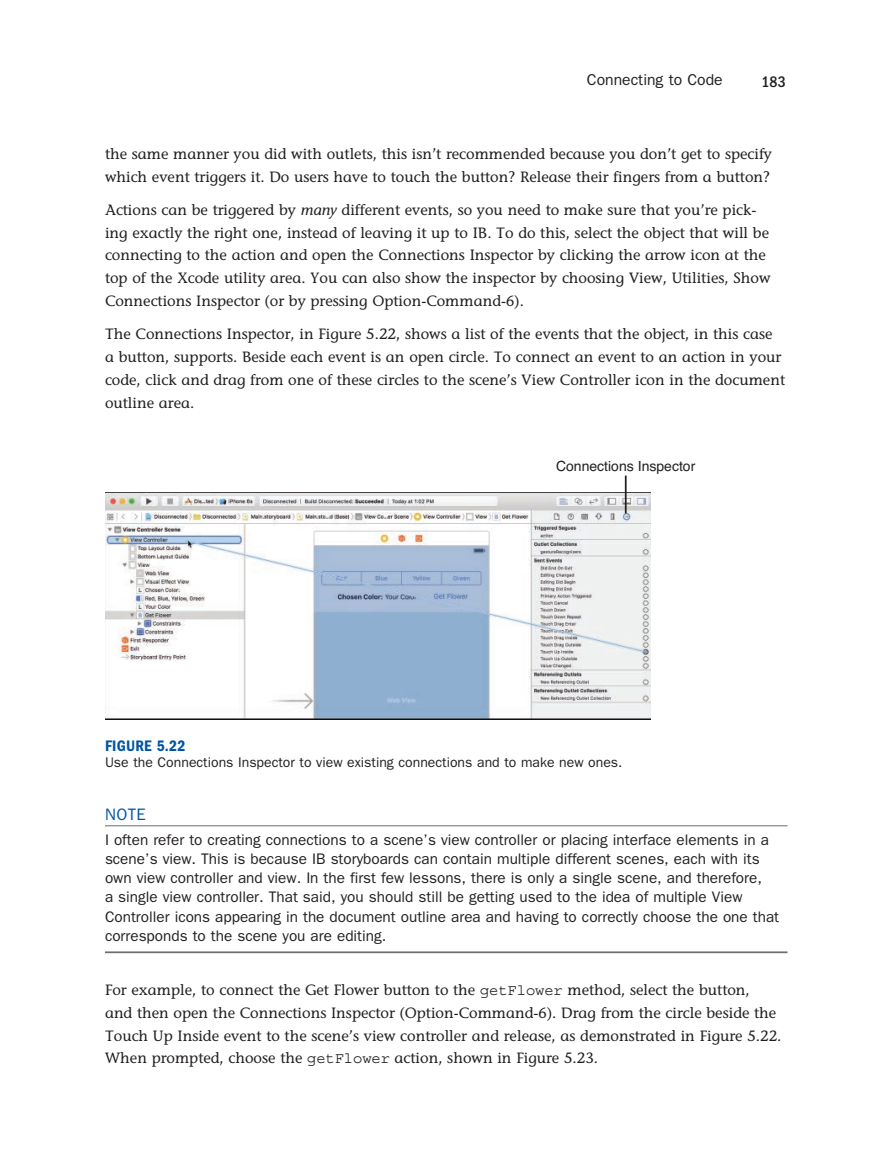
<style>
.page{position:relative;width:882px;height:1151px;background:#fff}
.page>*{position:absolute;margin:0;border:0;box-sizing:border-box;transform-origin:0 0}
.t1{font:16.62px "ITC Franklin Gothic Std";color:#0155a5}
.t2{font:15.75px "ITC Franklin Gothic Std";color:#231f20}
.t3{font:15.75px "ITC Franklin Gothic Std Dm Cd";letter-spacing:.015em;color:#0155a5}
.t4{font:500 condensed 15.75px "ITC Franklin Gothic Std";color:#231f20}
.t5{font:15.4px/19.2px "ITC Franklin Gothic Std";color:#231f20}
.t6{font:500 14.88px/22.8px "Stone Informal Std";color:#231f20}
.t7{font:14px "ITC Franklin Gothic Std";color:#231f20}
.t8{font:14px "Helvetica";color:#231f20}
.s1{font-style:italic}
.s2{font-family:"Courier Std";font-weight:400;font-size:15.4px}
</style>
<div class="page">
<img style="left:105px;top:492px;width:546px;height:227px">
<hr style="left:625px;top:475px;width:2px;height:38px;background:#231f20">
<hr style="left:105px;top:825px;width:683px;height:1px;background:#6c6d70">
<hr style="left:105px;top:951px;width:683px;height:2px;background:#6c6d70">
<p class="t2" style="left:587px;top:74px;width:137px">Connecting to Code</p>
<p class="t4" style="left:762px;top:76px;width:26px">183</p>
<p class="t6" style="left:105px;top:144px;width:669px">the same manner you did with outlets, this isn’t recommended because you don’t get to specify which event triggers it. Do users have to touch the button? Release their fingers from a button?</p>
<p class="t6" style="left:105px;top:200px;width:667px">Actions can be triggered by <span class="s1">many</span> different events, so you need to make sure that you’re pick&shy;ing exactly the right one, instead of leaving it up to IB. To do this, select the object that will be connecting to the action and open the Connections Inspector by clicking the arrow icon at the top of the Xcode utility area. You can also show the inspector by choosing View, Utilities, Show Connections Inspector (or by pressing Option-Command-6).</p>
<p class="t6" style="left:105px;top:324px;width:682px">The Connections Inspector, in Figure 5.22 , shows a list of the events that the object, in this case a button, supports. Beside each event is an open circle. To connect an event to an action in your code, click and drag from one of these circles to the scene’s View Controller icon in the document outline area.</p>
<p class="t8" style="left:556px;top:461px;width:141px">Connections Inspector</p>
<p class="t3" style="left:105px;top:740px;width:82px">FIGURE 5.22</p>
<p class="t7" style="left:105px;top:757px;width:519px">Use the Connections Inspector to view existing connections and to make new ones.</p>
<p class="t1" style="left:105px;top:808px;width:42px">NOTE</p>
<p class="t5" style="left:105px;top:831px;width:676px">I often refer to creating connections to a scene’s view controller or placing interface elements in a scene’s view. This is because IB storyboards can contain multiple different scenes, each with its own view controller and view. In the first few lessons, there is only a single scene, and therefore,<br>a single view controller. That said, you should still be getting used to the idea of multiple View Controller icons appearing in the document outline area and having to correctly choose the one that corresponds to the scene you are editing.</p>
<p class="t6" style="left:105px;top:980px;width:678px">For example, to connect the Get Flower button to the <span class="s2">getFlower</span> method, select the button,<br>and then open the Connections Inspector (Option-Command-6). Drag from the circle beside the Touch Up Inside event to the scene’s view controller and release, as demonstrated in Figure 5.22 .<br>When prompted, choose the <span class="s2">getFlower</span> action, shown in Figure 5.23 .</p>
</div>
